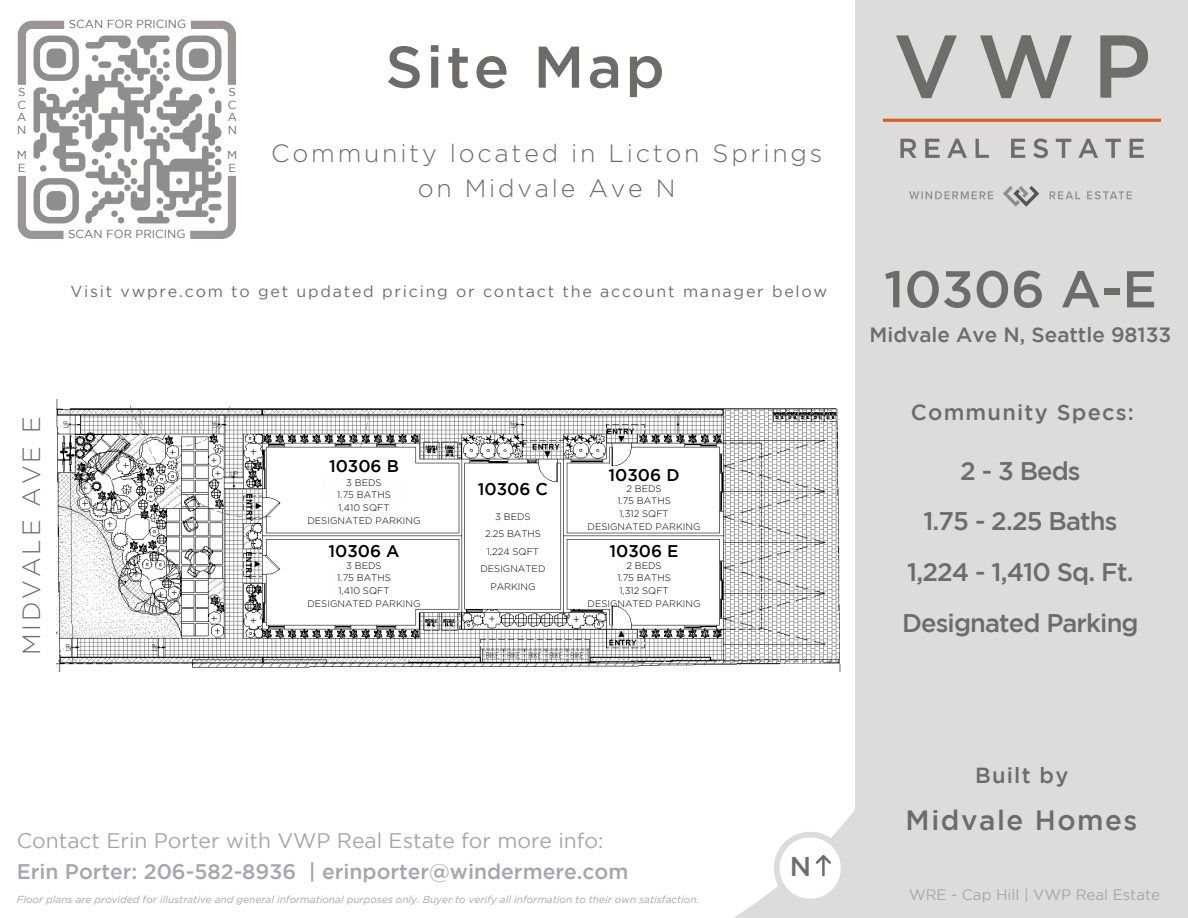
<style>
.page{position:relative;width:1188px;height:918px;background:#fff}
.page>*{position:absolute;margin:0;border:0;box-sizing:border-box;transform-origin:0 0}
.t1{font:500 58.8px "Gotham";letter-spacing:.055em;color:#6d6c69}
.t2{font:500 51.6px "Gotham";color:#6d6c69}
.t3{font:500 27.75px "Gotham";letter-spacing:.055em;color:#6d6c69}
.t4{font:500 27.15px "Gotham";color:#6e6d6a}
.t5{font:500 25.5px/50.7px "Gotham";letter-spacing:-.035em;color:#6d6c69;text-align:center}
.t6{font:300 24.9px/34.8px "Gotham";letter-spacing:.11em;color:#6d6c69;text-align:center}
.t7{font:500 21.75px "Gotham";letter-spacing:.055em;color:#6d6c69}
.t8{font:500 21px "Gotham";color:#a7a5ad}
.t9{font:21px "Gotham";color:#a7a5ad}
.t10{font:500 20.7px "Gotham";color:#6d6c69}
.t11{font:500 16.95px "Gotham";color:#000}
.t12{font:15.9px "Gotham";letter-spacing:.11em;color:#6d6c69}
.t13{font:15px "Gotham";color:#a7a5ad}
.t14{font:11.7px "Gotham";color:#6e6d6a}
.t15{font:italic 10.2px "Gotham";color:#a7a5ad}
.t16{font:300 9.45px/17.4px "Gotham";color:#000;text-align:center}
</style>
<div class="page">
<div style="left:856px;top:0;width:332px;height:918px;background:#dddcdb"></div>
<svg style="left:18px;top:21px;width:218px;height:218px"></svg>
<svg style="left:64px;top:227px;width:126px;height:12px"></svg>
<svg style="left:64px;top:21px;width:127px;height:11px"></svg>
<svg style="left:223px;top:85px;width:13px;height:91px"></svg>
<svg style="left:18px;top:85px;width:14px;height:91px"></svg>
<img style="left:884px;top:35px;width:277px;height:124px">
<img style="left:909px;top:186px;width:223px;height:21px">
<img style="left:57px;top:400px;width:784px;height:271px">
<svg style="left:734px;top:799px;width:122px;height:119px"></svg>
<p class="t14" style="left:18px;top:87px;width:9px">S</p>
<p class="t14" style="left:18px;top:100px;width:10px">C</p>
<p class="t14" style="left:17px;top:113px;width:11px">A</p>
<p class="t14" style="left:17px;top:125px;width:11px">N</p>
<p class="t14" style="left:17px;top:150px;width:12px">M</p>
<p class="t14" style="left:18px;top:163px;width:9px">E</p>
<h3 class="t14" style="left:69px;top:20px;width:119px">SCAN FOR PRICING</h3>
<h6 class="t14" style="left:68px;top:230px;width:119px">SCAN FOR PRICING</h6>
<h3 class="t14" style="left:229px;top:87px;width:9px">S</h3>
<p class="t14" style="left:228px;top:100px;width:10px">C</p>
<p class="t14" style="left:228px;top:113px;width:11px">A</p>
<p class="t14" style="left:228px;top:125px;width:11px">N</p>
<p class="t14" style="left:227px;top:150px;width:12px">M</p>
<p class="t14" style="left:228px;top:163px;width:9px">E</p>
<p class="t1" style="left:385px;top:45px;width:281px">Site Map</p>
<h1 class="t6" style="left:271px;top:136px;width:552px">Community located in Licton Springs on Midvale Ave N</h1>
<h5 class="t12" style="left:70px;top:285px;width:758px">Visit vwpre.com to get updated pricing or contact the account manager below</h5>
<p class="t6" style="left:14px;top:655px;width:240px;rotate:-90deg">MIDVALE AVE E</p>
<p class="t11" style="left:329px;top:459px;width:72px">10306 B</p>
<p class="t16" style="left:346px;top:473px;width:37px">3 BEDS</p>
<p class="t16" style="left:337px;top:486px;width:55px">1.75 BATHS</p>
<p class="t16" style="left:338px;top:499px;width:53px">1,410 SQFT</p>
<p class="t16" style="left:308px;top:512px;width:115px">DESIGNATED PARKING</p>
<p class="t11" style="left:328px;top:544px;width:73px">10306 A</p>
<p class="t16" style="left:346px;top:556px;width:37px">3 BEDS</p>
<p class="t16" style="left:337px;top:569px;width:55px">1.75 BATHS</p>
<p class="t16" style="left:338px;top:582px;width:53px">1,410 SQFT</p>
<p class="t16" style="left:308px;top:595px;width:115px">DESIGNATED PARKING</p>
<p class="t11" style="left:478px;top:482px;width:72px">10306 C</p>
<p class="t16" style="left:495px;top:508px;width:37px">3 BEDS</p>
<p class="t16" style="left:485px;top:525px;width:57px">2.25 BATHS</p>
<p class="t16" style="left:487px;top:542px;width:54px">1,224 SQFT</p>
<p class="t16" style="left:480px;top:560px;width:67px">DESIGNATED<br>PARKING</p>
<p class="t11" style="left:609px;top:469px;width:73px">10306 D</p>
<p class="t16" style="left:626px;top:479px;width:37px">2 BEDS</p>
<p class="t16" style="left:617px;top:492px;width:55px">1.75 BATHS</p>
<p class="t16" style="left:619px;top:505px;width:51px">1,312 SQFT</p>
<p class="t16" style="left:588px;top:518px;width:115px">DESIGNATED PARKING</p>
<p class="t11" style="left:609px;top:544px;width:71px">10306 E</p>
<p class="t16" style="left:626px;top:556px;width:37px">2 BEDS</p>
<p class="t16" style="left:617px;top:569px;width:55px">1.75 BATHS</p>
<p class="t16" style="left:619px;top:582px;width:51px">1,312 SQFT</p>
<p class="t16" style="left:588px;top:595px;width:115px">DESIGNATED PARKING</p>
<h4 class="t2" style="left:884px;top:270px;width:275px">10306 A-E</h4>
<p class="t10" style="left:869px;top:326px;width:303px">Midvale Ave N, Seattle 98133</p>
<p class="t7" style="left:911px;top:404px;width:225px">Community Specs:</p>
<p class="t5" style="left:902px;top:447px;width:238px">2 - 3 Beds<br>1.75 - 2.25 Baths<br>1,224 - 1,410 Sq. Ft.<br>Designated Parking</p>
<p class="t9" style="left:17px;top:833px;width:588px">Contact Erin Porter with VWP Real Estate for more info:</p>
<h2 class="t8" style="left:17px;top:864px;width:613px">Erin Porter: 206-582-8936 | erinporter@windermere.com</h2>
<p class="t15" style="left:17px;top:894px;width:684px">Floor plans are provided for illustrative and general informational purposes only. Buyer to verify all information to their own satisfaction.</p>
<p class="t4" style="left:790px;top:856px;width:23px">N</p>
<p class="t7" style="left:975px;top:767px;width:95px">Built by</p>
<p class="t3" style="left:906px;top:810px;width:233px">Midvale Homes</p>
<h6 class="t13" style="left:909px;top:889px;width:253px">WRE - Cap Hill | VWP Real Estate</h6>
</div>
